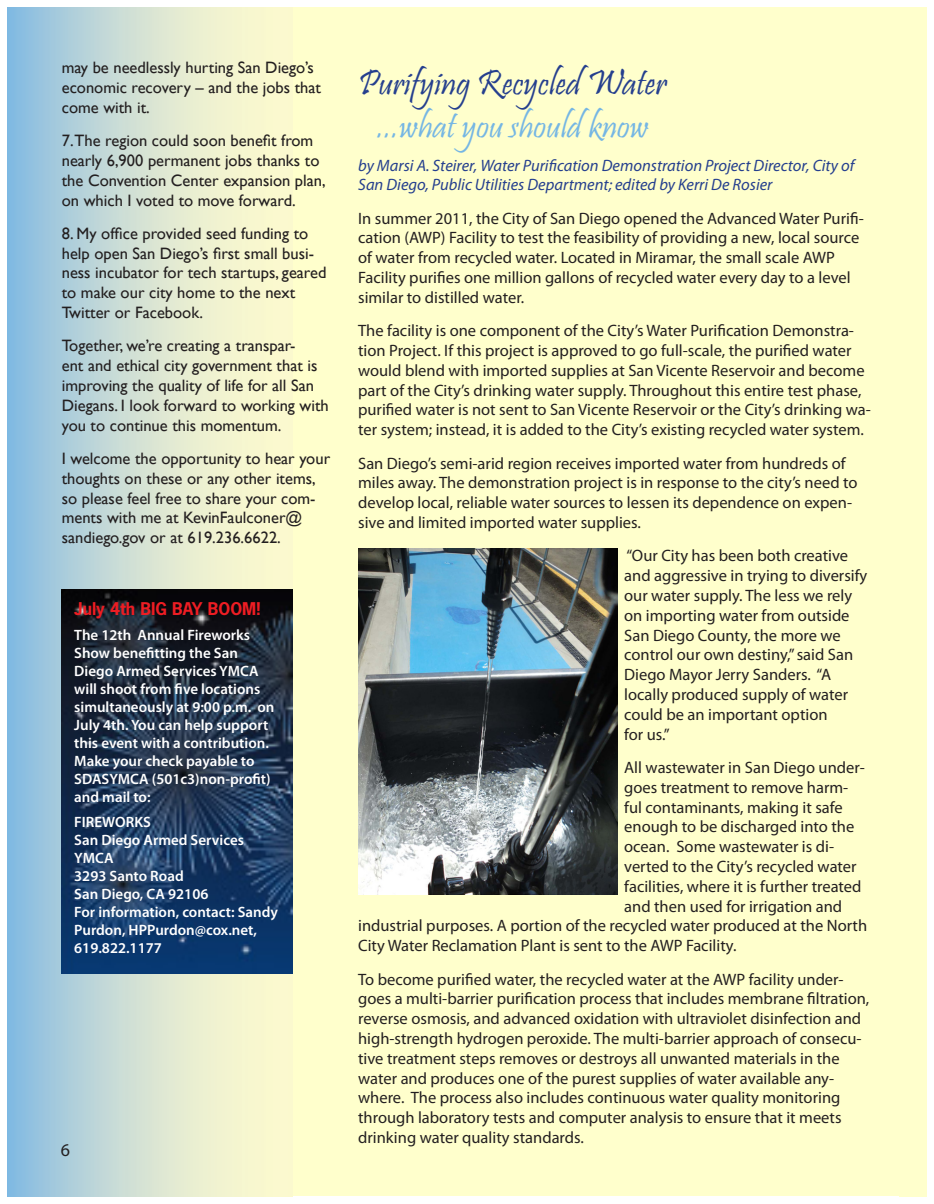
<style>
.page{position:relative;width:934px;height:1204px;background:#fff}
.page>*{position:absolute;margin:0;border:0;box-sizing:border-box;transform-origin:0 0}
.t1{font:36px "Pristina";color:#253f8e}
.t2{font:36px "Pristina";color:#75b6e4}
.t3{font:18px "Minion Pro";color:#231f20}
.t4{font:18px "Myriad Pro";color:#231f20}
.t5{font:16.5px/19.8px "Myriad Pro";color:#231f20}
.t6{font:16.5px/19.8px "Gill Sans";color:#231f20}
.t7{font:italic 16.5px/19.8px "Myriad Pro";color:#253f8e}
.t8{font:700 16.5px "News Gothic Std";color:#ee1d23}
.t9{font:600 15px/18px "Myriad Pro";color:#fff}
</style>
<div class="page">
<div style="left:8px;top:8px;width:918px;height:1188px;background:#ffc"></div>
<svg style="left:8px;top:8px;width:285px;height:1188px"></svg>
<img style="left:62px;top:589px;width:231px;height:384px">
<img style="left:358px;top:548px;width:259px;height:346px">
<p class="t6" style="left:62px;top:58px;width:261px">may be needlessly hurting San Diego’s economic recovery – and the jobs that come with it.</p>
<p class="t6" style="left:62px;top:131px;width:265px">7.The region could soon benefit from nearly 6,900 permanent jobs thanks to the Convention Center expansion plan, on which I voted to move forward.</p>
<p class="t6" style="left:62px;top:224px;width:266px">8. My office provided seed funding to help open San Diego’s first small busi&shy;ness incubator for tech startups, geared to make our city home to the next Twitter or Facebook.</p>
<p class="t6" style="left:62px;top:336px;width:268px">Together, we’re creating a transpar-<br>ent and ethical city government that is improving the quality of life for all San Diegans. I look forward to working with you to continue this momentum.</p>
<p class="t6" style="left:62px;top:449px;width:270px">I welcome the opportunity to hear your thoughts on these or any other items, so please feel free to share your com&shy;ments with me at KevinFaulconer@ sandiego.gov or at 619.236.6622.</p>
<p class="t8" style="left:74px;top:598px;width:188px">July 4th BIG BAY BOOM!</p>
<p class="t9" style="left:74px;top:625px;width:202px">The 12th Annual Fireworks<br>Show benefitting the San<br>Diego Armed Services YMCA will shoot from five locations simultaneously at 9:00 p.m. on<br>July 4th. You can help support this event with a contribution.<br>Make your check payable to<br>SDASYMCA (501c3)non-profit) and mail to:</p>
<p class="t9" style="left:74px;top:812px;width:205px">FIREWORKS<br>San Diego Armed Services<br>YMCA<br>3293 Santo Road<br>San Diego, CA 92106<br>For information, contact: Sandy<br>Purdon, HPPurdon@cox.net,<br>619.822.1177</p>
<p class="t4" style="left:61px;top:1138px;width:11px">6</p>
<p class="t3" style="left:63px;top:1148px;width:10px">6</p>
<h1 class="t1" style="left:358px;top:63px;width:310px">Purifying Recycled Water</h1>
<h1 class="t2" style="left:377px;top:106px;width:272px">...what you should know</h1>
<p class="t7" style="left:358px;top:155px;width:498px">by Marsi A. Steirer, Water Purification Demonstration Project Director, City of<br>San Diego, Public Utilities Department; edited by Kerri De Rosier</p>
<p class="t5" style="left:358px;top:208px;width:507px">In summer 2011, the City of San Diego opened the Advanced Water Purifi&shy;cation (AWP) Facility to test the feasibility of providing a new, local source of water from recycled water. Located in Miramar, the small scale AWP Facility purifies one million gallons of recycled water every day to a level similar to distilled water.</p>
<p class="t5" style="left:358px;top:320px;width:514px">The facility is one component of the City’s Water Purification Demonstra&shy;tion Project. If this project is approved to go full-scale, the purified water would blend with imported supplies at San Vicente Reservoir and become part of the City’s drinking water supply. Throughout this entire test phase, purified water is not sent to San Vicente Reservoir or the City’s drinking wa&shy;ter system; instead, it is added to the City’s existing recycled water system.</p>
<p class="t5" style="left:358px;top:453px;width:501px">San Diego’s semi-arid region receives imported water from hundreds of miles away. The demonstration project is in response to the city’s need to develop local, reliable water sources to lessen its dependence on expen&shy;sive and limited imported water supplies.</p>
<p class="t5" style="left:624px;top:545px;width:244px">“Our City has been both creative and aggressive in trying to diversify our water supply. The less we rely on importing water from outside<br>San Diego County, the more we control our own destiny,” said San<br>Diego Mayor Jerry Sanders. “A locally produced supply of water could be an important option<br>for us.”</p>
<p class="t5" style="left:624px;top:757px;width:242px">All wastewater in San Diego under-</p>
<p class="t5" style="left:624px;top:777px;width:226px">goes treatment to remove harm-</p>
<p class="t5" style="left:624px;top:796px;width:220px">ful contaminants, making it safe</p>
<p class="t5" style="left:624px;top:816px;width:232px">enough to be discharged into the</p>
<p class="t5" style="left:624px;top:836px;width:211px">ocean. Some wastewater is di-</p>
<p class="t5" style="left:624px;top:856px;width:234px">verted to the City’s recycled water</p>
<p class="t5" style="left:624px;top:876px;width:239px">facilities, where it is further treated</p>
<p class="t5" style="left:624px;top:895px;width:219px">and then used for irrigation and</p>
<p class="t5" style="left:358px;top:915px;width:510px">industrial purposes. A portion of the recycled water produced at the North</p>
<p class="t5" style="left:358px;top:935px;width:380px">City Water Reclamation Plant is sent to the AWP Facility.</p>
<p class="t5" style="left:358px;top:968px;width:512px">To become purified water, the recycled water at the AWP facility under&shy;goes a multi-barrier purification process that includes membrane filtration, reverse osmosis, and advanced oxidation with ultraviolet disinfection and high-strength hydrogen peroxide. The multi-barrier approach of consecu&shy;tive treatment steps removes or destroys all unwanted materials in the water and produces one of the purest supplies of water available any&shy;where. The process also includes continuous water quality monitoring through laboratory tests and computer analysis to ensure that it meets drinking water quality standards.</p>
</div>
